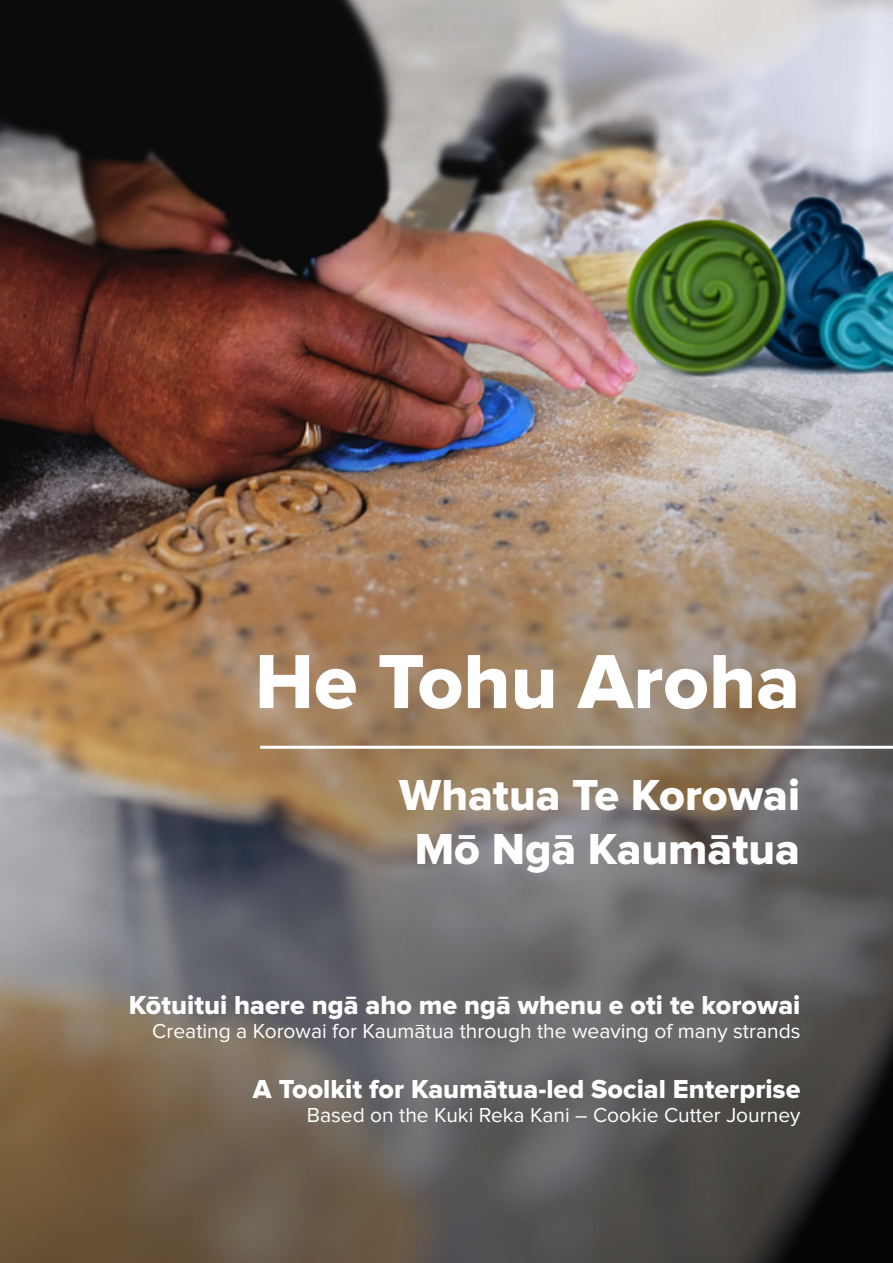
<style>
.page{position:relative;width:893px;height:1263px;background:#fff}
.page>*{position:absolute;margin:0;border:0;box-sizing:border-box;transform-origin:0 0}
.t1{font:79.5px "Proxima Nova Extrabld";color:#fff}
.t2{font:45px/54px "Proxima Nova Extrabld";color:#fff;text-align:center}
.t3{font:27px "Proxima Nova Extrabld";color:#fff}
.t4{font:21px "Proxima Nova";color:#fff}
</style>
<div class="page">
<img style="left:0;top:0;width:893px;height:1263px">
<hr style="left:260px;top:746px;width:633px;height:3px;background:#fff">
<h1 class="t1" style="left:255px;top:636px;width:547px">He Tohu Aroha</h1>
<h2 class="t2" style="left:399px;top:769px;width:402px">Whatua Te Korowai<br>Mō Ngā Kaumātua</h2>
<p class="t3" style="left:129px;top:989px;width:673px">Kōtuitui haere ngā aho me ngā whenu e oti te korowai</p>
<p class="t4" style="left:152px;top:1019px;width:650px">Creating a Korowai for Kaumātua through the weaving of many strands</p>
<p class="t3" style="left:253px;top:1073px;width:549px">A Toolkit for Kaumātua-led Social Enterprise</p>
<p class="t4" style="left:307px;top:1103px;width:495px">Based on the Kuki Reka Kani – Cookie Cutter Journey</p>
</div>
